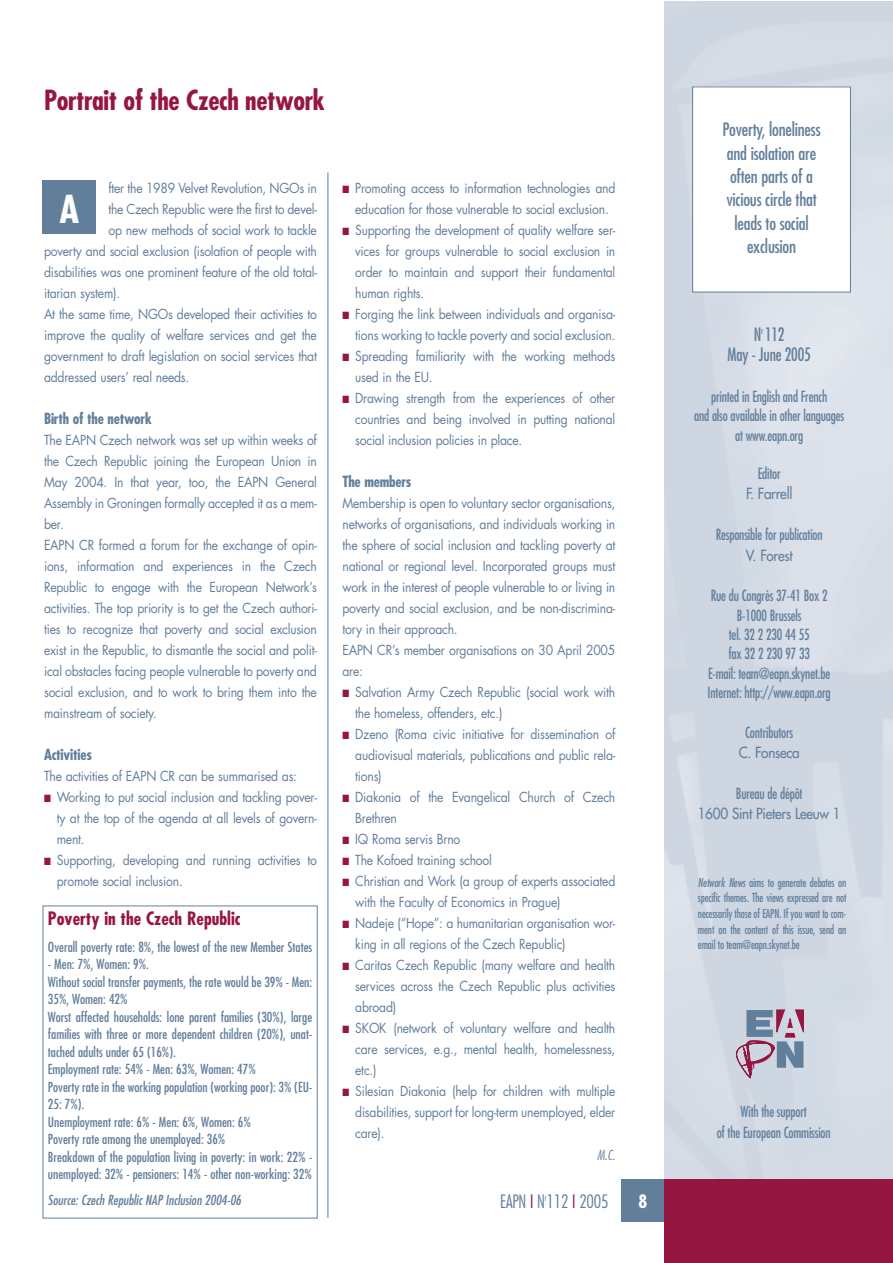
<style>
.page{position:relative;width:893px;height:1263px;background:#fff}
.page>*{position:absolute;margin:0;border:0;box-sizing:border-box;transform-origin:0 0}
.t1{font:700 condensed 37.5px "Futura";color:#fff}
.t2{font:700 condensed 27px "Futura";letter-spacing:-.015em;color:#961642}
.t3{font:condensed 18px/23.2px "Futura";letter-spacing:-.01em;color:#617e9b;text-align:center}
.t4{font:700 condensed 18px "Futura";color:#961642}
.t5{font:condensed 18px/19.5px "Futura";letter-spacing:-.01em;color:#617e9b;text-align:center;scale:.9 1}
.t6{font:300 condensed 18px "Futura";letter-spacing:-.015em;color:#617e9b}
.t7{font:700 condensed 18px "Futura";color:#fff}
.t8{font:condensed 15px/19.4px "Futura";letter-spacing:-.01em;color:#617e9b;text-align:center;scale:.9 1}
.t9{font:15px "Futura";letter-spacing:-.02em;color:#617e9b;scale:.9 1}
.t10{font:700 condensed 15px "Futura";letter-spacing:-.015em;color:#617e9b}
.t11{font:13.5px/21px "Futura";letter-spacing:-.02em;color:#617e9b;scale:.9 1}
.t12{font:condensed 13.5px/17.4px "Futura";color:#617e9b}
.t13{font:italic condensed 13.5px "Futura";color:#617e9b}
.t14{font:italic 300 condensed 13.5px "Futura";color:#617e9b}
.t15{font:condensed 12px/15.6px "Futura";letter-spacing:-.01em;color:#617e9b;text-align:justify;scale:.9 1}
.s1{color:#961642}
.s2{font-style:italic}
</style>
<div class="page">
<div style="left:621px;top:1179px;width:43px;height:43px;background:#617e9b"></div>
<img style="left:664px;top:2px;width:228px;height:1177px">
<div style="left:664px;top:1179px;width:228px;height:84px;background:#961642"></div>
<div style="left:692px;top:87px;width:158px;height:205px;background:#fff"></div>
<hr style="left:327px;top:173px;width:1px;height:1045px;background:#617e9b">
<svg style="left:736px;top:1010px;width:67px;height:70px;background:#aba4b9"></svg>
<div style="left:43px;top:181px;width:53px;height:53px;background:#617e9b"></div>
<h2 class="t2" style="left:44px;top:88px;width:282px">Portrait of the Czech network</h2>
<p class="t11" style="left:108px;top:179px;width:233px">fter the 1989 Velvet Revolution, NGOs in</p>
<p class="t11" style="left:108px;top:200px;width:233px">the Czech Republic were the first to devel-</p>
<p class="t11" style="left:108px;top:221px;width:233px">op new methods of social work to tackle</p>
<p class="t11" style="left:44px;top:242px;width:305px">poverty and social exclusion (isolation of people with</p>
<p class="t11" style="left:44px;top:263px;width:305px">disabilities was one prominent feature of the old total-</p>
<p class="t11" style="left:44px;top:284px;width:86px">itarian system).</p>
<p class="t11" style="left:44px;top:305px;width:305px">At the same time, NGOs developed their activities to</p>
<p class="t11" style="left:44px;top:326px;width:305px">improve the quality of welfare services and get the</p>
<p class="t11" style="left:44px;top:347px;width:305px">government to draft legislation on social services that</p>
<p class="t11" style="left:44px;top:368px;width:163px">addressed users’ real needs.</p>
<p class="t10" style="left:44px;top:412px;width:109px">Birth of the network</p>
<p class="t11" style="left:44px;top:431px;width:305px">The EAPN Czech network was set up within weeks of the Czech Republic joining the European Union in May 2004. In that year, too, the EAPN General Assembly in Groningen formally accepted it as a mem&shy;ber.<br>EAPN CR formed a forum for the exchange of opin&shy;ions, information and experiences in the Czech Republic to engage with the European Network’s activities. The top priority is to get the Czech authori&shy;ties to recognize that poverty and social exclusion exist in the Republic, to dismantle the social and polit&shy;ical obstacles facing people vulnerable to poverty and social exclusion, and to work to bring them into the mainstream of society.</p>
<p class="t10" style="left:44px;top:748px;width:49px">Activities</p>
<p class="t11" style="left:44px;top:767px;width:282px">The activities of EAPN CR can be summarised as:</p>
<p class="t11" style="left:57px;top:788px;width:290px;text-align:justify;text-indent:-13px"><span class="s1">■</span> Working to put social inclusion and tackling pover&shy;ty at the top of the agenda at all levels of govern&shy;ment.</p>
<p class="t11" style="left:57px;top:851px;width:290px;text-indent:-13px"><span class="s1">■</span> Supporting, developing and running activities to promote social inclusion.</p>
<h1 class="t1" style="left:60px;top:193px;width:21px">A</h1>
<h3 class="t4" style="left:48px;top:911px;width:194px">Poverty in the Czech Republic</h3>
<p class="t12" style="left:48px;top:939px;width:266px">Overall poverty rate: 8%, the lowest of the new Member States</p>
<p class="t12" style="left:48px;top:957px;width:266px">- Men: 7%, Women: 9%.<br>Without social transfer payments, the rate would be 39% - Men:<br>35%, Women: 42%<br>Worst affected households: lone parent families (30%), large families with three or more dependent children (20%), unat&shy;tached adults under 65 (16%).<br>Employment rate: 54% - Men: 63%, Women: 47%<br>Poverty rate in the working population (working poor): 3% (EU-25: 7%).<br>Unemployment rate: 6% - Men: 6%, Women: 6%<br>Poverty rate among the unemployed: 36%<br>Breakdown of the population living in poverty: in work: 22% - unemployed: 32% - pensioners: 14% - other non-working: 32%</p>
<p class="t13" style="left:48px;top:1194px;width:195px">Source: Czech Republic NAP Inclusion 2004-06</p>
<p class="t11" style="left:342px;top:179px;width:305px;text-align:center"><span class="s1">■</span> Promoting access to information technologies and education for those vulnerable to social exclusion.</p>
<p class="t11" style="left:355px;top:221px;width:290px;text-align:justify;text-indent:-13px"><span class="s1">■</span> Supporting the development of quality welfare ser&shy;vices for groups vulnerable to social exclusion in order to maintain and support their fundamental human rights.</p>
<p class="t11" style="left:342px;top:305px;width:305px;text-align:right"><span class="s1">■</span> Forging the link between individuals and organisa&shy;tions working to tackle poverty and social exclusion.</p>
<p class="t11" style="left:355px;top:347px;width:290px;text-indent:-13px"><span class="s1">■</span> Spreading familiarity with the working methods used in the EU.</p>
<p class="t11" style="left:355px;top:389px;width:290px;text-align:justify;text-indent:-13px"><span class="s1">■</span> Drawing strength from the experiences of other countries and being involved in putting national social inclusion policies in place.</p>
<p class="t10" style="left:342px;top:475px;width:71px">The members</p>
<p class="t11" style="left:342px;top:494px;width:305px">Membership is open to voluntary sector organisations, networks of organisations, and individuals working in the sphere of social inclusion and tackling poverty at national or regional level. Incorporated groups must work in the interest of people vulnerable to or living in poverty and social exclusion, and be non-discrimina&shy;tory in their approach.<br>EAPN CR’s member organisations on 30 April 2005 are:</p>
<p class="t11" style="left:355px;top:683px;width:290px;text-indent:-13px"><span class="s1">■</span> Salvation Army Czech Republic (social work with the homeless, offenders, etc.)</p>
<p class="t11" style="left:355px;top:725px;width:290px;text-align:justify;text-indent:-13px"><span class="s1">■</span> Dzeno (Roma civic initiative for dissemination of audiovisual materials, publications and public rela&shy;tions)</p>
<p class="t11" style="left:355px;top:788px;width:290px;text-indent:-13px"><span class="s1">■</span> Diakonia of the Evangelical Church of Czech<br>Brethren</p>
<p class="t11" style="left:342px;top:830px;width:132px"><span class="s1">■</span> IQ Roma servis Brno</p>
<p class="t11" style="left:342px;top:851px;width:167px"><span class="s1">■</span> The Kofoed training school</p>
<p class="t11" style="left:355px;top:872px;width:290px;text-indent:-13px"><span class="s1">■</span> Christian and Work (a group of experts associated with the Faculty of Economics in Prague)</p>
<p class="t11" style="left:355px;top:914px;width:290px;text-indent:-13px"><span class="s1">■</span> Nadeje (“Hope”: a humanitarian organisation wor&shy;king in all regions of the Czech Republic)</p>
<p class="t11" style="left:355px;top:956px;width:290px;text-align:justify;text-indent:-13px"><span class="s1">■</span> Caritas Czech Republic (many welfare and health services across the Czech Republic plus activities abroad)</p>
<p class="t11" style="left:355px;top:1019px;width:290px;text-align:justify;text-indent:-13px"><span class="s1">■</span> SKOK (network of voluntary welfare and health care services, e.g., mental health, homelessness, etc.)</p>
<p class="t11" style="left:355px;top:1082px;width:290px;text-align:justify;text-indent:-13px"><span class="s1">■</span> Silesian Diakonia (help for children with multiple disabilities, support for long-term unemployed, elder care).</p>
<p class="t14" style="left:597px;top:1149px;width:20px">M.C.</p>
<h3 class="t6" style="left:500px;top:1194px;width:110px">EAPN <span class="s1">I</span> N<sup>r</sup>112 <span class="s1">I</span> 2005</h3>
<h3 class="t7" style="left:638px;top:1193px;width:10px">8</h3>
<h3 class="t3" style="left:722px;top:120px;width:100px">Poverty, loneliness and isolation are often parts of a vicious circle that leads to social exclusion</h3>
<h3 class="t5" style="left:727px;top:326px;width:94px">N<sup>r</sup> 112<br>May - June 2005</h3>
<p class="t8" style="left:694px;top:388px;width:168px">printed in English and French<br>and also available in other languages at www.eapn.org</p>
<p class="t8" style="left:757px;top:465px;width:27px">Editor</p>
<p class="t9" style="left:746px;top:486px;width:53px">F. Farrell</p>
<p class="t8" style="left:715px;top:526px;width:120px">Responsible for publication</p>
<p class="t9" style="left:745px;top:548px;width:53px">V. Forest</p>
<p class="t8" style="left:707px;top:587px;width:138px">Rue du Congrès 37-41 Box 2<br>B-1000 Brussels<br>tel. 32 2 230 44 55<br>fax 32 2 230 97 33<br>E-mail: team@eapn.skynet.be<br>Internet: http://www.eapn.org</p>
<p class="t8" style="left:745px;top:724px;width:55px">Contributors</p>
<p class="t9" style="left:738px;top:745px;width:69px">C. Fonseca</p>
<p class="t8" style="left:735px;top:785px;width:76px">Bureau de dépôt</p>
<p class="t9" style="left:697px;top:806px;width:160px">1600 Sint Pieters Leeuw 1</p>
<p class="t15" style="left:698px;top:876px;width:166px"><span class="s2">Network News</span> aims to generate debates on specific themes. The views expressed are not necessarily those of EAPN. If you want to com&shy;ment on the content of this issue, send an email to team@eapn.skynet.be</p>
<p class="t8" style="left:716px;top:1102px;width:128px;line-height:21px">With the support<br>of the European Commission</p>
</div>
